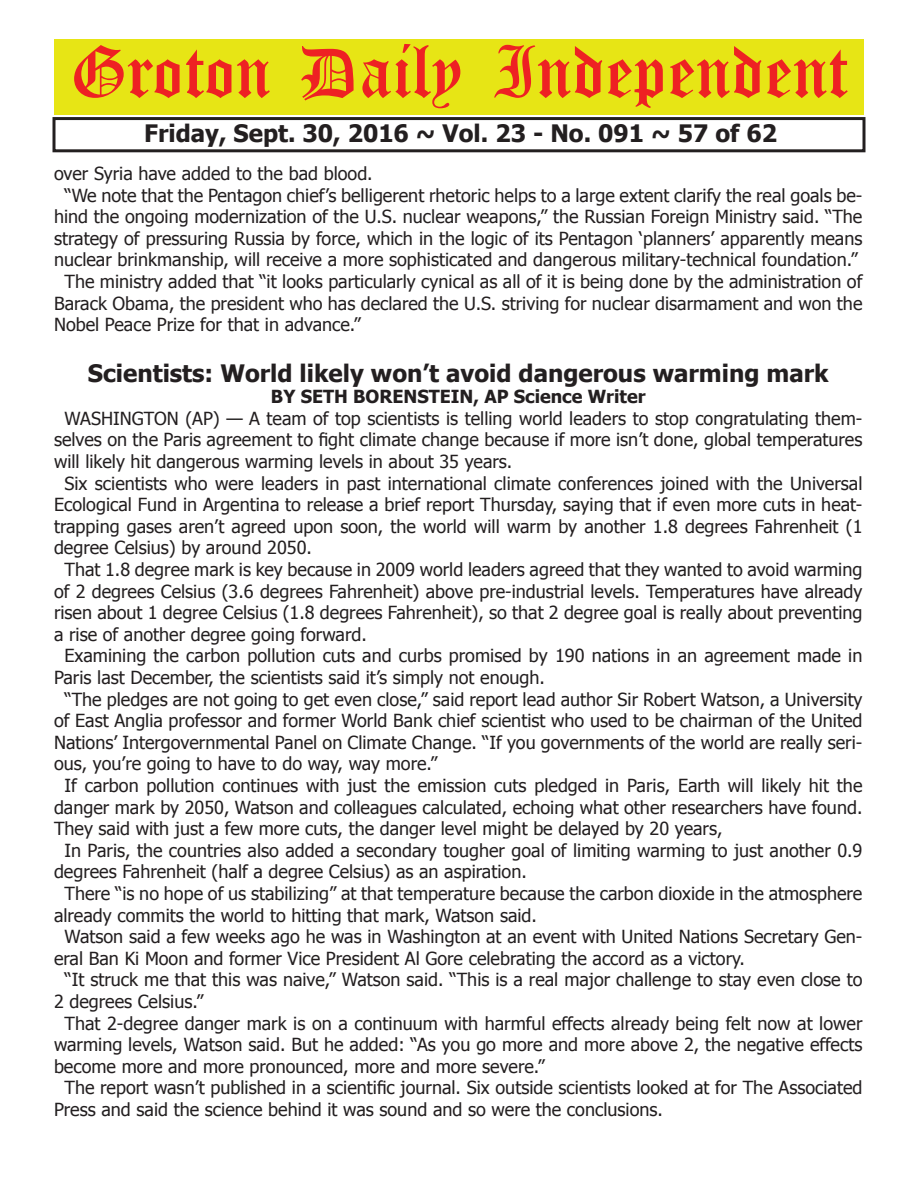
<style>
.page{position:relative;width:918px;height:1188px;background:#fff}
.page>*{position:absolute;margin:0;border:0;box-sizing:border-box;transform-origin:0 0}
.t1{font:54px "Old English Five";color:#ee2123}
.t2{font:700 24px "Tahoma";color:#231f20}
.t3{font:18px "Tahoma";color:#231f20}
.t4{font:700 18px "Tahoma";color:#231f20}
</style>
<div class="page">
<div style="left:52px;top:117px;width:814px;height:35px;border:3px solid #231f20"></div>
<div style="left:54px;top:40px;width:810px;height:75px;background:#e7e515"></div>
<h1 class="t1" style="left:70px;top:47px;width:779px">Groton Daily Independent</h1>
<h2 class="t2" style="left:144px;top:116px;width:634px">Friday, Sept. 30, 2016 ~ Vol. 23 - No. 091 ~ 57 of 62</h2>
<p class="t3" style="left:54px;top:161px;width:320px">over Syria have added to the bad blood.</p>
<p class="t3" style="left:64px;top:183px;width:799px">“We note that the Pentagon chief’s belligerent rhetoric helps to a large extent clarify the real goals be-</p>
<p class="t3" style="left:54px;top:205px;width:810px">hind the ongoing modernization of the U.S. nuclear weapons,” the Russian Foreign Ministry said. “The</p>
<p class="t3" style="left:54px;top:226px;width:810px">strategy of pressuring Russia by force, which in the logic of its Pentagon ‘planners’ apparently means</p>
<p class="t3" style="left:54px;top:248px;width:805px">nuclear brinkmanship, will receive a more sophisticated and dangerous military-technical foundation.”</p>
<p class="t3" style="left:64px;top:269px;width:799px">The ministry added that “it looks particularly cynical as all of it is being done by the administration of</p>
<p class="t3" style="left:54px;top:291px;width:810px">Barack Obama, the president who has declared the U.S. striving for nuclear disarmament and won the</p>
<p class="t3" style="left:54px;top:313px;width:308px">Nobel Peace Prize for that in advance.”</p>
<h2 class="t2" style="left:88px;top:356px;width:742px">Scientists: World likely won’t avoid dangerous warming mark</h2>
<p class="t4" style="left:271px;top:384px;width:376px">BY SETH BORENSTEIN, AP Science Writer</p>
<p class="t3" style="left:64px;top:406px;width:799px">WASHINGTON (AP) — A team of top scientists is telling world leaders to stop congratulating them-</p>
<p class="t3" style="left:54px;top:428px;width:810px">selves on the Paris agreement to fight climate change because if more isn’t done, global temperatures</p>
<p class="t3" style="left:54px;top:449px;width:460px">will likely hit dangerous warming levels in about 35 years.</p>
<p class="t3" style="left:64px;top:471px;width:799px">Six scientists who were leaders in past international climate conferences joined with the Universal</p>
<p class="t3" style="left:54px;top:493px;width:810px">Ecological Fund in Argentina to release a brief report Thursday, saying that if even more cuts in heat-</p>
<p class="t3" style="left:54px;top:514px;width:810px">trapping gases aren’t agreed upon soon, the world will warm by another 1.8 degrees Fahrenheit (1</p>
<p class="t3" style="left:54px;top:536px;width:260px">degree Celsius) by around 2050.</p>
<p class="t3" style="left:64px;top:557px;width:799px">That 1.8 degree mark is key because in 2009 world leaders agreed that they wanted to avoid warming</p>
<p class="t3" style="left:54px;top:579px;width:810px">of 2 degrees Celsius (3.6 degrees Fahrenheit) above pre-industrial levels. Temperatures have already</p>
<p class="t3" style="left:54px;top:601px;width:810px">risen about 1 degree Celsius (1.8 degrees Fahrenheit), so that 2 degree goal is really about preventing</p>
<p class="t3" style="left:54px;top:622px;width:314px">a rise of another degree going forward.</p>
<p class="t3" style="left:64px;top:644px;width:799px">Examining the carbon pollution cuts and curbs promised by 190 nations in an agreement made in</p>
<p class="t3" style="left:54px;top:665px;width:493px">Paris last December, the scientists said it’s simply not enough.</p>
<p class="t3" style="left:64px;top:687px;width:799px">“The pledges are not going to get even close,” said report lead author Sir Robert Watson, a University</p>
<p class="t3" style="left:54px;top:709px;width:810px">of East Anglia professor and former World Bank chief scientist who used to be chairman of the United</p>
<p class="t3" style="left:54px;top:730px;width:810px">Nations’ Intergovernmental Panel on Climate Change. “If you governments of the world are really seri-</p>
<p class="t3" style="left:54px;top:752px;width:385px">ous, you’re going to have to do way, way more.”</p>
<p class="t3" style="left:64px;top:773px;width:799px">If carbon pollution continues with just the emission cuts pledged in Paris, Earth will likely hit the</p>
<p class="t3" style="left:54px;top:795px;width:810px">danger mark by 2050, Watson and colleagues calculated, echoing what other researchers have found.</p>
<p class="t3" style="left:54px;top:817px;width:670px">They said with just a few more cuts, the danger level might be delayed by 20 years,</p>
<p class="t3" style="left:64px;top:838px;width:799px">In Paris, the countries also added a secondary tougher goal of limiting warming to just another 0.9</p>
<p class="t3" style="left:54px;top:860px;width:474px">degrees Fahrenheit (half a degree Celsius) as an aspiration.</p>
<p class="t3" style="left:64px;top:881px;width:799px">There “is no hope of us stabilizing” at that temperature because the carbon dioxide in the atmosphere</p>
<p class="t3" style="left:54px;top:903px;width:485px">already commits the world to hitting that mark, Watson said.</p>
<p class="t3" style="left:64px;top:925px;width:799px">Watson said a few weeks ago he was in Washington at an event with United Nations Secretary Gen-</p>
<p class="t3" style="left:54px;top:946px;width:693px">eral Ban Ki Moon and former Vice President Al Gore celebrating the accord as a victory.</p>
<p class="t3" style="left:64px;top:968px;width:799px">“It struck me that this was naive,” Watson said. “This is a real major challenge to stay even close to</p>
<p class="t3" style="left:54px;top:989px;width:151px">2 degrees Celsius.”</p>
<p class="t3" style="left:64px;top:1011px;width:799px">That 2-degree danger mark is on a continuum with harmful effects already being felt now at lower</p>
<p class="t3" style="left:54px;top:1033px;width:810px">warming levels, Watson said. But he added: “As you go more and more above 2, the negative effects</p>
<p class="t3" style="left:54px;top:1054px;width:492px">become more and more pronounced, more and more severe.”</p>
<p class="t3" style="left:64px;top:1076px;width:799px">The report wasn’t published in a scientific journal. Six outside scientists looked at for The Associated</p>
<p class="t3" style="left:54px;top:1097px;width:610px">Press and said the science behind it was sound and so were the conclusions.</p>
</div>
